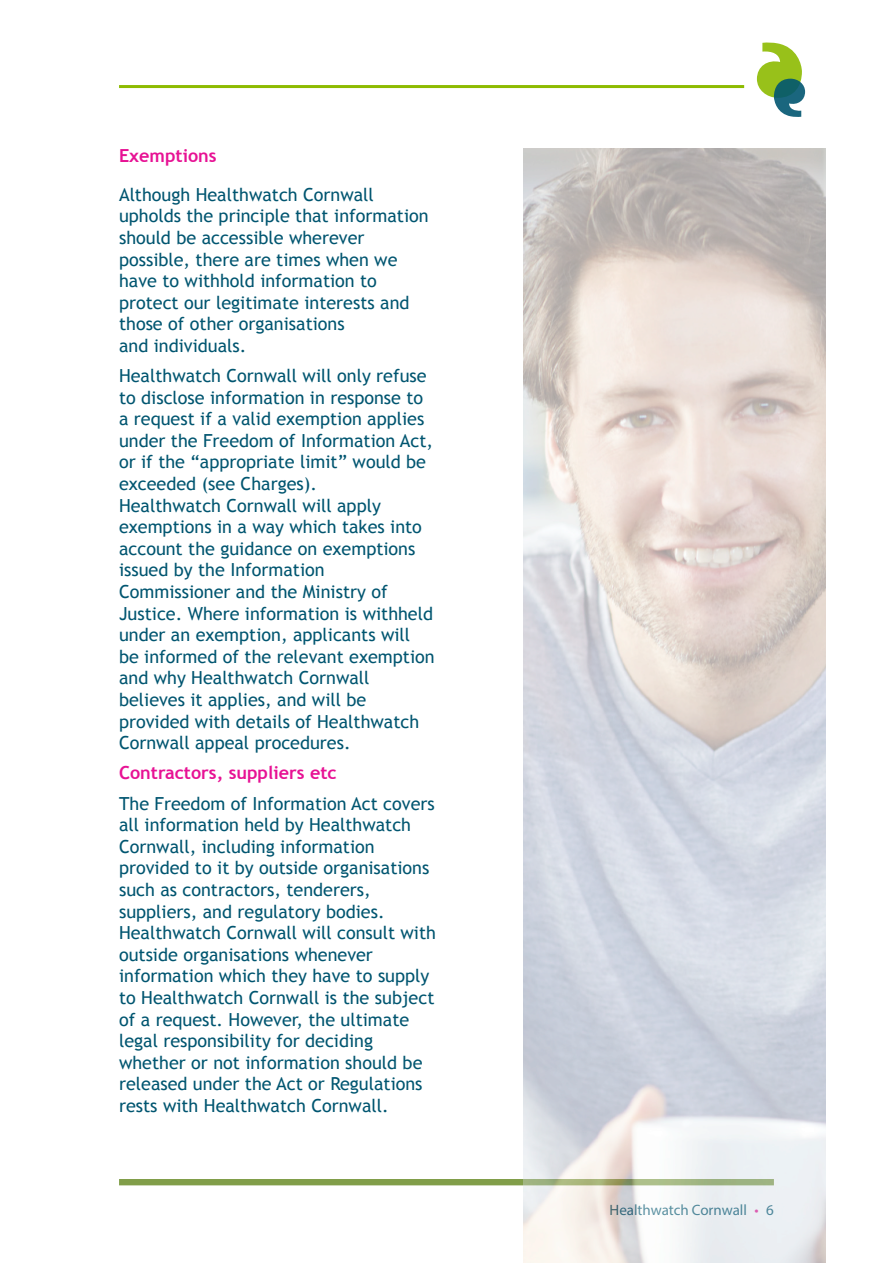
<style>
.page{position:relative;width:893px;height:1263px;background:#fff}
.page>*{position:absolute;margin:0;border:0;box-sizing:border-box;transform-origin:0 0}
.t1{font:18px/21.6px "Trebuchet MS";color:#005570}
.t2{font:700 18px "Trebuchet MS";color:#e71294}
.t3{font:15px "Myriad Pro";color:#005570}
.s1{color:#e71294}
</style>
<div class="page">
<hr style="left:119px;top:85px;width:625px;height:3px;background:#8dbb00">
<div style="left:119px;top:1179px;width:655px;height:6px;background:#819e49"></div>
<svg style="left:757px;top:42px;width:48px;height:75px"></svg>
<img style="left:524px;top:149px;width:301px;height:1114px">
<p class="t2" style="left:119px;top:144px;width:99px">Exemptions</p>
<p class="t1" style="left:119px;top:184px;width:311px">Although Healthwatch Cornwall upholds the principle that information should be accessible wherever possible, there are times when we have to withhold information to protect our legitimate interests and those of other organisations<br>and individuals.</p>
<p class="t1" style="left:119px;top:365px;width:317px">Healthwatch Cornwall will only refuse to disclose information in response to a request if a valid exemption applies under the Freedom of Information Act, or if the “appropriate limit” would be exceeded (see Charges).<br>Healthwatch Cornwall will apply exemptions in a way which takes into account the guidance on exemptions issued by the Information Commissioner and the Ministry of Justice. Where information is withheld under an exemption, applicants will<br>be informed of the relevant exemption and why Healthwatch Cornwall believes it applies, and will be provided with details of Healthwatch Cornwall appeal procedures.</p>
<p class="t2" style="left:119px;top:762px;width:219px">Contractors, suppliers etc</p>
<p class="t1" style="left:119px;top:792px;width:318px">The Freedom of Information Act covers all information held by Healthwatch Cornwall, including information provided to it by outside organisations such as contractors, tenderers, suppliers, and regulatory bodies.<br>Healthwatch Cornwall will consult with outside organisations whenever information which they have to supply to Healthwatch Cornwall is the subject of a request. However, the ultimate legal responsibility for deciding whether or not information should be released under the Act or Regulations rests with Healthwatch Cornwall.</p>
<p class="t3" style="left:609px;top:1200px;width:166px">Healthwatch Cornwall <span class="s1">•</span> 6</p>
</div>
